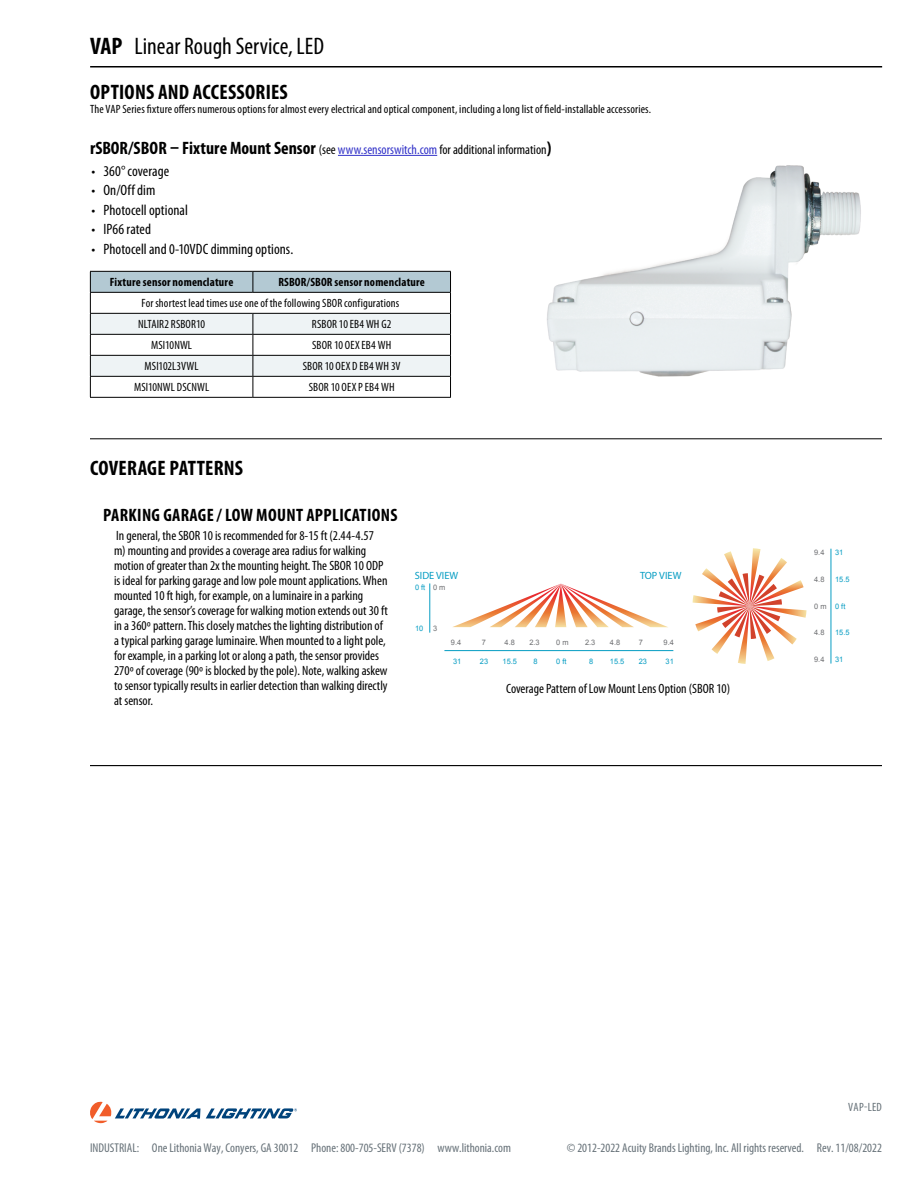
<style>
.page{position:relative;width:918px;height:1188px;background:#fff}
.page>*{position:absolute;margin:0;border:0;box-sizing:border-box;transform-origin:0 0}
.t1{font:condensed 24px "Myriad Pro";color:#000}
.t2{font:700 condensed 21px "Myriad Pro";letter-spacing:.01em;color:#000}
.t3{font:700 condensed 18px "Myriad Pro";letter-spacing:.015em;color:#000}
.t4{font:condensed 15px "Myriad Pro";letter-spacing:.005em;color:#000}
.t5{font:condensed 13.5px/15px "Myriad Pro";color:#000}
.t6{font:condensed 12.75px "Myriad Pro";color:#667178}
.t7{font:condensed 12px/21px "Myriad Pro";letter-spacing:.01em;color:#000}
.t8{font:700 condensed 12px "Myriad Pro";letter-spacing:.015em;color:#000}
.t9{font:condensed 12px "Myriad Pro";letter-spacing:.02em;color:#667178}
.t10{font:700 10.5px "Helvetica";color:#069dc3}
.t11{font:7.5px "Arial";color:#069dc3}
.t12{font:7.5px "Arial";color:#6d6e71}
.s1{font-weight:700}
.s2{font-weight:400;font-size:13.5px}
.s3{font-weight:400;font-size:13.5px;color:#3232c8}
</style>
<div class="page">
<hr style="left:90px;top:66px;width:792px;height:2px;background:#000">
<hr style="left:90px;top:438px;width:792px;height:1px;background:#000">
<hr style="left:90px;top:765px;width:792px;height:1px;background:#000">
<svg style="left:90px;top:1102px;width:110px;height:21px"></svg>
<svg style="left:206px;top:1108px;width:91px;height:10px"></svg>
<img style="left:547px;top:165px;width:314px;height:212px">
<hr style="left:338px;top:155px;width:99px;height:1px;background:#3232c8">
<svg style="left:90px;top:271px;width:361px;height:126px"></svg>
<hr style="left:90px;top:397px;width:163px;height:1px;background:#000">
<hr style="left:253px;top:397px;width:198px;height:1px;background:#000">
<svg style="left:693px;top:548px;width:114px;height:116px"></svg>
<svg style="left:453px;top:584px;width:215px;height:43px"></svg>
<hr style="left:430px;top:583px;width:1px;height:50px;background:#069dc3">
<hr style="left:444px;top:650px;width:229px;height:1px;background:#069dc3">
<hr style="left:831px;top:549px;width:1px;height:114px;background:#069dc3">
<h1 class="t1" style="left:90px;top:33px;width:235px"><span class="s1">VAP</span> Linear Rough Service, LED</h1>
<h2 class="t2" style="left:90px;top:80px;width:199px">OPTIONS AND ACCESSORIES</h2>
<p class="t7" style="left:90px;top:99px;width:563px">The VAP Series fixture offers numerous options for almost every electrical and optical component, including a long list of field-installable accessories.</p>
<h3 class="t3" style="left:90px;top:138px;width:463px">rSBOR/SBOR – Fixture Mount Sensor <span class="s2">(see</span> <span class="s3">www.sensorswitch.com</span> <span class="s2">for additional information</span>)</h3>
<p class="t4" style="left:92px;top:163px;width:79px">• 360° coverage</p>
<p class="t4" style="left:92px;top:182px;width:65px">• On/Off dim</p>
<p class="t4" style="left:92px;top:202px;width:98px">• Photocell optional</p>
<p class="t4" style="left:92px;top:221px;width:61px">• IP66 rated</p>
<p class="t4" style="left:92px;top:241px;width:203px">• Photocell and 0-10VDC dimming options.</p>
<p class="t8" style="left:110px;top:276px;width:125px">Fixture sensor nomenclature</p>
<p class="t8" style="left:278px;top:276px;width:148px">RSBOR/SBOR sensor nomenclature</p>
<p class="t7" style="left:138px;top:293px;width:263px">For shortest lead times use one of the following SBOR configurations<br>NLTAIR2 RSBOR10</p>
<p class="t7" style="left:312px;top:314px;width:81px">RSBOR 10 EB4 WH G2</p>
<p class="t7" style="left:151px;top:335px;width:42px">MSI10NWL</p>
<p class="t7" style="left:312px;top:335px;width:81px">SBOR 10 OEX EB4 WH</p>
<p class="t7" style="left:145px;top:356px;width:55px">MSI102L3VWL</p>
<p class="t7" style="left:303px;top:356px;width:99px">SBOR 10 OEX D EB4 WH 3V</p>
<p class="t7" style="left:134px;top:377px;width:77px">MSI10NWL DSCNWL</p>
<p class="t7" style="left:309px;top:377px;width:87px">SBOR 10 OEX P EB4 WH</p>
<h2 class="t2" style="left:90px;top:456px;width:155px">COVERAGE PATTERNS</h2>
<h3 class="t3" style="left:103px;top:505px;width:296px">PARKING GARAGE / LOW MOUNT APPLICATIONS</h3>
<p class="t5" style="left:114px;top:528px;width:275px">In general, the SBOR 10 is recommended for 8-15 ft (2.44-4.57<br>m) mounting and provides a coverage area radius for walking motion of greater than 2x the mounting height. The SBOR 10 ODP is ideal for parking garage and low pole mount applications. When mounted 10 ft high, for example, on a luminaire in a parking garage, the sensor’s coverage for walking motion extends out 30 ft in a 360º pattern. This closely matches the lighting distribution of a typical parking garage luminaire. When mounted to a light pole, for example, in a parking lot or along a path, the sensor provides 270º of coverage (90º is blocked by the pole). Note, walking askew to sensor typically results in earlier detection than walking directly at sensor.</p>
<p class="t10" style="left:415px;top:569px;width:45px">SIDE VIEW</p>
<p class="t10" style="left:640px;top:569px;width:43px">TOP VIEW</p>
<p class="t11" style="left:415px;top:583px;width:12px">0 ft</p>
<p class="t11" style="left:415px;top:623px;width:10px">10</p>
<p class="t12" style="left:433px;top:583px;width:14px">0 m</p>
<p class="t12" style="left:433px;top:623px;width:6px">3</p>
<p class="t12" style="left:451px;top:637px;width:12px">9.4</p>
<p class="t12" style="left:482px;top:637px;width:6px">7</p>
<p class="t12" style="left:505px;top:637px;width:12px">4.8</p>
<p class="t12" style="left:529px;top:637px;width:12px">2.3</p>
<p class="t12" style="left:556px;top:637px;width:14px">0 m</p>
<p class="t12" style="left:585px;top:637px;width:12px">2.3</p>
<p class="t12" style="left:610px;top:637px;width:12px">4.8</p>
<p class="t12" style="left:639px;top:637px;width:6px">7</p>
<p class="t12" style="left:664px;top:637px;width:12px">9.4</p>
<p class="t11" style="left:453px;top:656px;width:10px">31</p>
<p class="t11" style="left:480px;top:656px;width:10px">23</p>
<p class="t11" style="left:503px;top:656px;width:16px">15.5</p>
<p class="t11" style="left:534px;top:656px;width:6px">8</p>
<p class="t11" style="left:556px;top:656px;width:12px">0 ft</p>
<p class="t11" style="left:589px;top:656px;width:6px">8</p>
<p class="t11" style="left:610px;top:656px;width:16px">15.5</p>
<p class="t11" style="left:639px;top:656px;width:10px">23</p>
<p class="t11" style="left:666px;top:656px;width:10px">31</p>
<p class="t5" style="left:506px;top:682px;width:225px">Coverage Pattern of Low Mount Lens Option (SBOR 10)</p>
<p class="t12" style="left:814px;top:547px;width:12px">9.4</p>
<p class="t12" style="left:814px;top:574px;width:12px">4.8</p>
<p class="t12" style="left:814px;top:601px;width:14px">0 m</p>
<p class="t12" style="left:814px;top:628px;width:12px">4.8</p>
<p class="t12" style="left:814px;top:655px;width:12px">9.4</p>
<p class="t11" style="left:835px;top:547px;width:10px">31</p>
<p class="t11" style="left:835px;top:574px;width:16px">15.5</p>
<p class="t11" style="left:835px;top:601px;width:12px">0 ft</p>
<p class="t11" style="left:835px;top:628px;width:16px">15.5</p>
<p class="t11" style="left:835px;top:655px;width:10px">31</p>
<p class="t9" style="left:848px;top:1100px;width:35px">VAP-LED</p>
<p class="t6" style="left:90px;top:1141px;width:423px">INDUSTRIAL: One Lithonia Way, Conyers, GA 30012 Phone: 800-705-SERV (7378) www.lithonia.com</p>
<p class="t6" style="left:567px;top:1141px;width:317px">© 2012-2022 Acuity Brands Lighting, Inc. All rights reserved. Rev. 11/08/2022</p>
</div>
